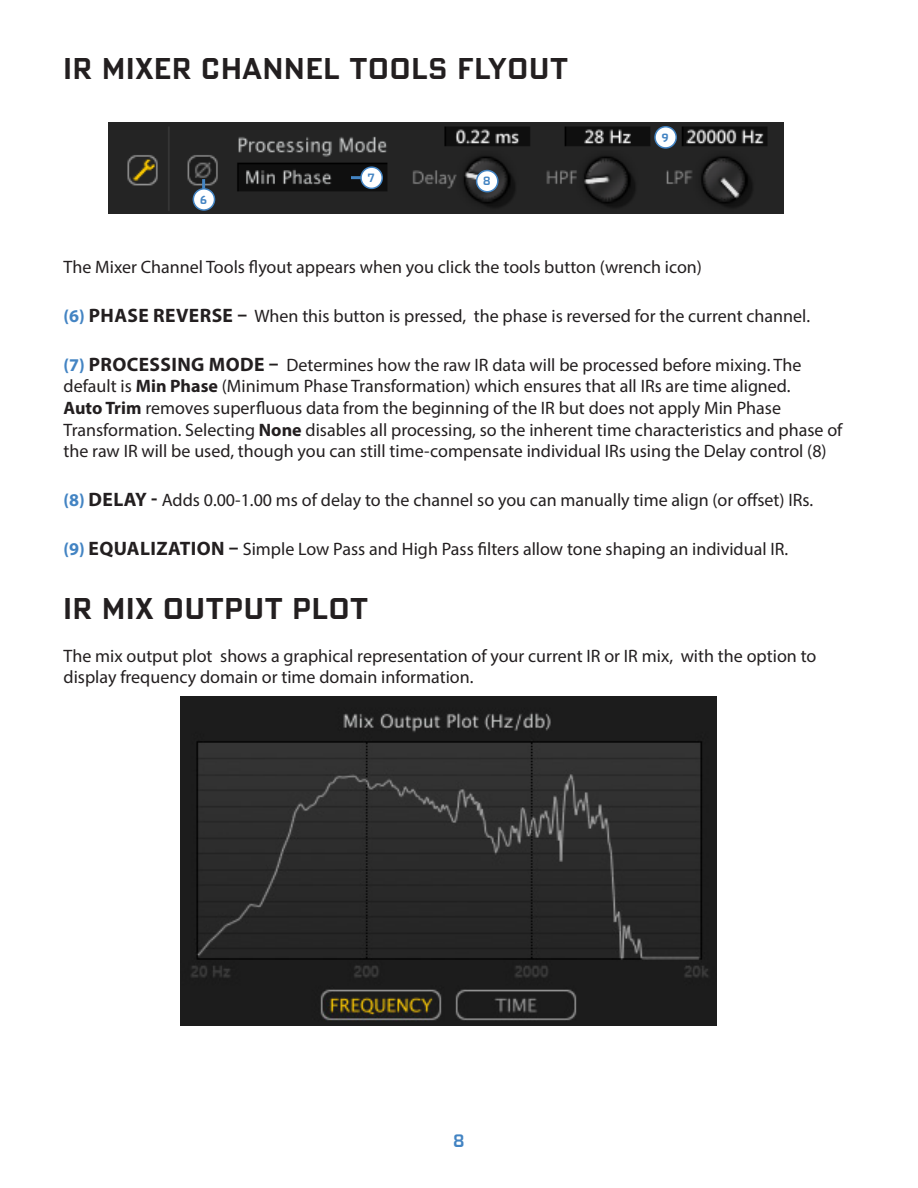
<style>
.page{position:relative;width:918px;height:1188px;background:#fff}
.page>*{position:absolute;margin:0;border:0;box-sizing:border-box;transform-origin:0 0}
.t1{font:700 condensed 30px "Bank Gothic Pro";letter-spacing:.01em;color:#231f20}
.NEW_PARAM{font:18px/21.6px "Myriad Pro";color:#231f20}
.t2{font:700 condensed 18px "Bank Gothic Pro";color:#4384c3}
.t3{font:700 condensed 12px "Bank Gothic Pro";color:#4384c3}
.s1{font-weight:700;color:#4384c3}
.s2{font-weight:700;font-size:19.5px}
.s3{font-weight:700}
</style>
<div class="page">
<img style="left:109px;top:122px;width:675px;height:92px">
<div style="left:193px;top:189px;width:22px;height:21px;background:#fff;border-radius:50%"></div>
<div style="left:193px;top:188px;width:22px;height:23px;border:2px solid #4384c3;border-radius:50%"></div>
<svg style="left:202px;top:179px;width:3px;height:10px"></svg>
<div style="left:361px;top:167px;width:21px;height:21px;background:#fff;border-radius:50%"></div>
<div style="left:360px;top:166px;width:23px;height:23px;border:2px solid #4384c3;border-radius:50%"></div>
<svg style="left:351px;top:176px;width:10px;height:3px"></svg>
<div style="left:477px;top:171px;width:21px;height:21px;background:#fff;border-radius:50%"></div>
<div style="left:476px;top:170px;width:23px;height:22px;border:2px solid #4384c3;border-radius:50%"></div>
<div style="left:655px;top:127px;width:21px;height:21px;background:#fff;border-radius:50%"></div>
<div style="left:654px;top:126px;width:23px;height:23px;border:2px solid #4384c3;border-radius:50%"></div>
<img style="left:180px;top:697px;width:537px;height:328px">
<h1 class="t1" style="left:63px;top:51px;width:506px">IR MIXER CHANNEL TOOLS FLYOUT</h1>
<h2 class="t3" style="left:200px;top:192px;width:10px">6</h2>
<h2 class="t3" style="left:367px;top:171px;width:10px">7</h2>
<h2 class="t3" style="left:483px;top:174px;width:10px">8</h2>
<h2 class="t3" style="left:661px;top:130px;width:10px">9</h2>
<p class="NEW_PARAM" style="left:64px;top:256px;width:640px">The Mixer Channel Tools flyout appears when you click the tools button (wrench icon)</p>
<p class="NEW_PARAM" style="left:64px;top:305px;width:748px"><span class="s1">(6)</span> <span class="s2">PHASE REVERSE –</span> When this button is pressed, the phase is reversed for the current channel.</p>
<p class="NEW_PARAM" style="left:64px;top:354px;width:780px"><span class="s1">(7)</span> <span class="s2">PROCESSING MODE –</span> Determines how the raw IR data will be processed before mixing. The default is <span class="s3">Min Phase</span> (Minimum Phase Transformation) which ensures that all IRs are time aligned.<br><span class="s3">Auto Trim</span> removes superfluous data from the beginning of the IR but does not apply Min Phase Transformation. Selecting <span class="s3">None</span> disables all processing, so the inherent time characteristics and phase of the raw IR will be used, though you can still time-compensate individual IRs using the Delay control (8)</p>
<p class="NEW_PARAM" style="left:64px;top:489px;width:751px"><span class="s1">(8)</span> <span class="s2">DELAY -</span> Adds 0.00-1.00 ms of delay to the channel so you can manually time align (or offset) IRs.</p>
<p class="NEW_PARAM" style="left:64px;top:538px;width:726px"><span class="s1">(9)</span> <span class="s2">EQUALIZATION –</span> Simple Low Pass and High Pass filters allow tone shaping an individual IR.</p>
<h1 class="t1" style="left:63px;top:591px;width:307px">IR MIX OUTPUT PLOT</h1>
<p class="NEW_PARAM" style="left:64px;top:644px;width:754px">The mix output plot shows a graphical representation of your current IR or IR mix, with the option to display frequency domain or time domain information.</p>
<p class="t2" style="left:453px;top:1130px;width:14px">8</p>
</div>
